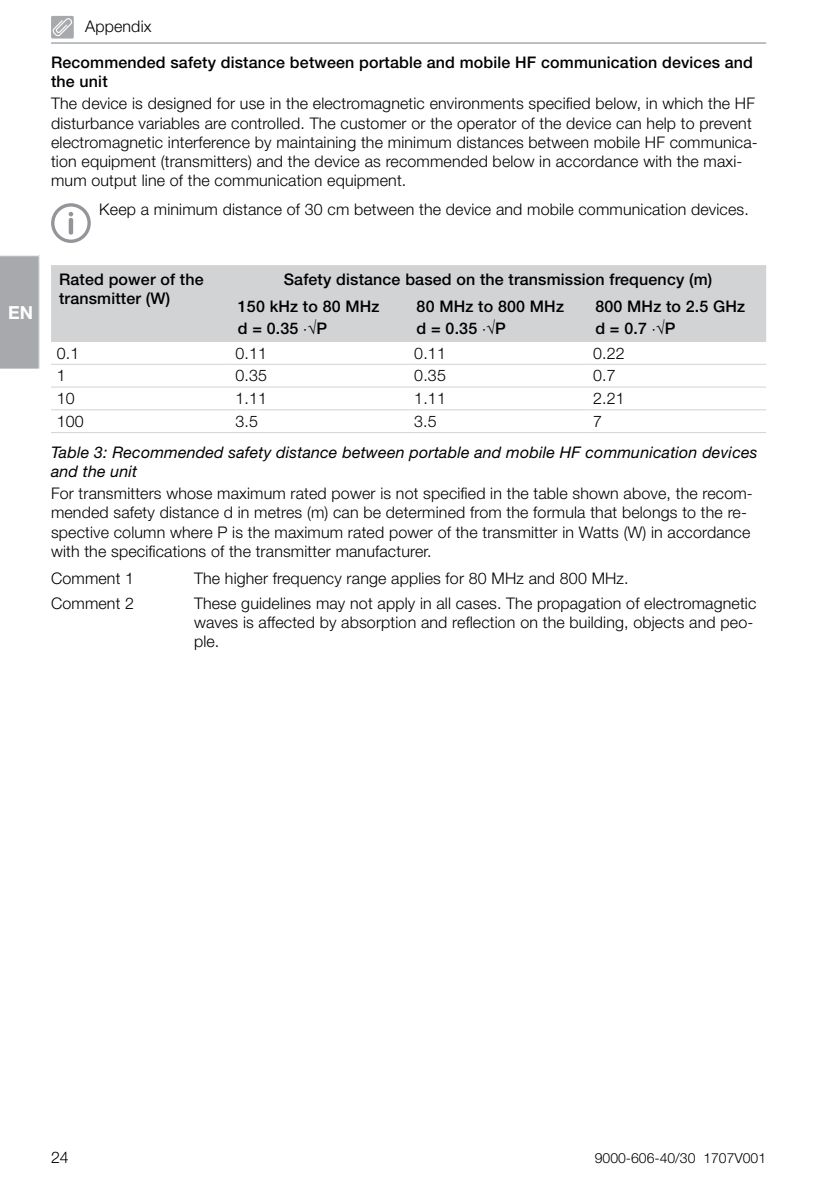
<style>
.page{position:relative;width:840px;height:1191px;background:#fff}
.page>*{position:absolute;margin:0;border:0;box-sizing:border-box;transform-origin:0 0}
.t1{font:700 18px "Helvetica Neue LT Pro";color:#fff}
.t2{font:300 16px/19.2px "Helvetica Neue LT Pro";letter-spacing:.01em;color:#000}
.t3{font:500 16px/19.2px "Helvetica Neue LT Pro";letter-spacing:.01em;color:#000}
.t4{font:italic 16px/19.2px "Helvetica Neue LT Pro";letter-spacing:.01em;color:#000}
.t5{font:300 14px "Helvetica Neue LT Pro";color:#000}
</style>
<div class="page">
<hr style="left:51px;top:42px;width:714px;height:2px;background:#a7a9ac">
<svg style="left:51px;top:203px;width:40px;height:40px"></svg>
<div style="left:51px;top:265px;width:714px;height:77px;background:#d1d3d4"></div>
<hr style="left:51px;top:364px;width:179px;height:1px;background:#d1d3d4">
<hr style="left:230px;top:364px;width:178px;height:1px;background:#d1d3d4">
<hr style="left:408px;top:364px;width:179px;height:1px;background:#d1d3d4">
<hr style="left:51px;top:386px;width:179px;height:1px;background:#d1d3d4">
<hr style="left:230px;top:386px;width:178px;height:1px;background:#d1d3d4">
<hr style="left:408px;top:386px;width:179px;height:1px;background:#d1d3d4">
<hr style="left:51px;top:409px;width:179px;height:1px;background:#d1d3d4">
<hr style="left:230px;top:409px;width:178px;height:1px;background:#d1d3d4">
<hr style="left:408px;top:409px;width:179px;height:1px;background:#d1d3d4">
<hr style="left:51px;top:432px;width:179px;height:1px;background:#d1d3d4">
<hr style="left:230px;top:432px;width:178px;height:1px;background:#d1d3d4">
<hr style="left:408px;top:432px;width:179px;height:1px;background:#d1d3d4">
<hr style="left:587px;top:364px;width:178px;height:1px;background:#d1d3d4">
<hr style="left:587px;top:386px;width:178px;height:1px;background:#d1d3d4">
<hr style="left:587px;top:409px;width:178px;height:1px;background:#d1d3d4">
<hr style="left:587px;top:432px;width:178px;height:1px;background:#d1d3d4">
<svg style="left:0;top:255px;width:40px;height:114px;background:#aaacae"></svg>
<svg style="left:51px;top:16px;width:23px;height:23px"></svg>
<svg style="left:51px;top:17px;width:23px;height:21px"></svg>
<p class="t2" style="left:85px;top:16px;width:68px">Appendix</p>
<p class="t3" style="left:51px;top:53px;width:703px">Recommended safety distance between portable and mobile HF communication devices and the unit</p>
<p class="t2" style="left:51px;top:94px;width:707px">The device is designed for use in the electromagnetic environments specified below, in which the HF disturbance variables are controlled. The customer or the operator of the device can help to prevent electromagnetic interference by maintaining the minimum distances between mobile HF communica&shy;tion equipment (transmitters) and the device as recommended below in accordance with the maxi&shy;mum output line of the communication equipment.</p>
<p class="t2" style="left:99px;top:199px;width:647px">Keep a minimum distance of 30 cm between the device and mobile communication devices.</p>
<p class="t1" style="left:8px;top:301px;width:27px">EN</p>
<p class="t3" style="left:59px;top:269px;width:146px">Rated power of the transmitter (W)</p>
<p class="t3" style="left:238px;top:265px;width:475px;line-height:27.4px;text-indent:46px">Safety distance based on the transmission frequency (m)<br>150 kHz to 80 MHz</p>
<p class="t3" style="left:238px;top:318px;width:91px">d = 0.35 ⋅√P</p>
<p class="t3" style="left:416px;top:295px;width:149px;line-height:22px">80 MHz to 800 MHz d = 0.35 ⋅√P</p>
<p class="t3" style="left:595px;top:295px;width:151px;line-height:22px">800 MHz to 2.5 GHz d = 0.7 ⋅√P</p>
<p class="t2" style="left:57px;top:343px;width:24px">0.1</p>
<p class="t2" style="left:235px;top:343px;width:33px">0.11</p>
<p class="t2" style="left:414px;top:343px;width:33px">0.11</p>
<p class="t2" style="left:592px;top:343px;width:33px">0.22</p>
<p class="t2" style="left:57px;top:366px;width:10px">1</p>
<p class="t2" style="left:235px;top:366px;width:33px">0.35</p>
<p class="t2" style="left:414px;top:366px;width:33px">0.35</p>
<p class="t2" style="left:592px;top:366px;width:24px">0.7</p>
<p class="t2" style="left:57px;top:388px;width:19px">10</p>
<p class="t2" style="left:235px;top:388px;width:33px">1.11</p>
<p class="t2" style="left:414px;top:388px;width:33px">1.11</p>
<p class="t2" style="left:592px;top:388px;width:33px">2.21</p>
<p class="t2" style="left:57px;top:411px;width:29px">100</p>
<p class="t2" style="left:235px;top:411px;width:24px">3.5</p>
<p class="t2" style="left:414px;top:411px;width:24px">3.5</p>
<p class="t2" style="left:592px;top:411px;width:10px">7</p>
<p class="t4" style="left:51px;top:442px;width:707px">Table 3: Recommended safety distance between portable and mobile HF communication devices and the unit</p>
<p class="t2" style="left:51px;top:483px;width:703px">For transmitters whose maximum rated power is not specified in the table shown above, the recom&shy;mended safety distance d in metres (m) can be determined from the formula that belongs to the re&shy;spective column where P is the maximum rated power of the transmitter in Watts (W) in accordance with the specifications of the transmitter manufacturer.</p>
<p class="t2" style="left:51px;top:568px;width:85px">Comment 1</p>
<p class="t2" style="left:194px;top:568px;width:433px">The higher frequency range applies for 80 MHz and 800 MHz.</p>
<p class="t2" style="left:51px;top:593px;width:85px">Comment 2</p>
<p class="t2" style="left:194px;top:593px;width:563px">These guidelines may not apply in all cases. The propagation of electromagnetic waves is affected by absorption and reflection on the building, objects and peo&shy;ple.</p>
<p class="t2" style="left:51px;top:1147px;width:19px">24</p>
<p class="t5" style="left:594px;top:1149px;width:173px">9000-606-40/30 1707V001</p>
</div>
